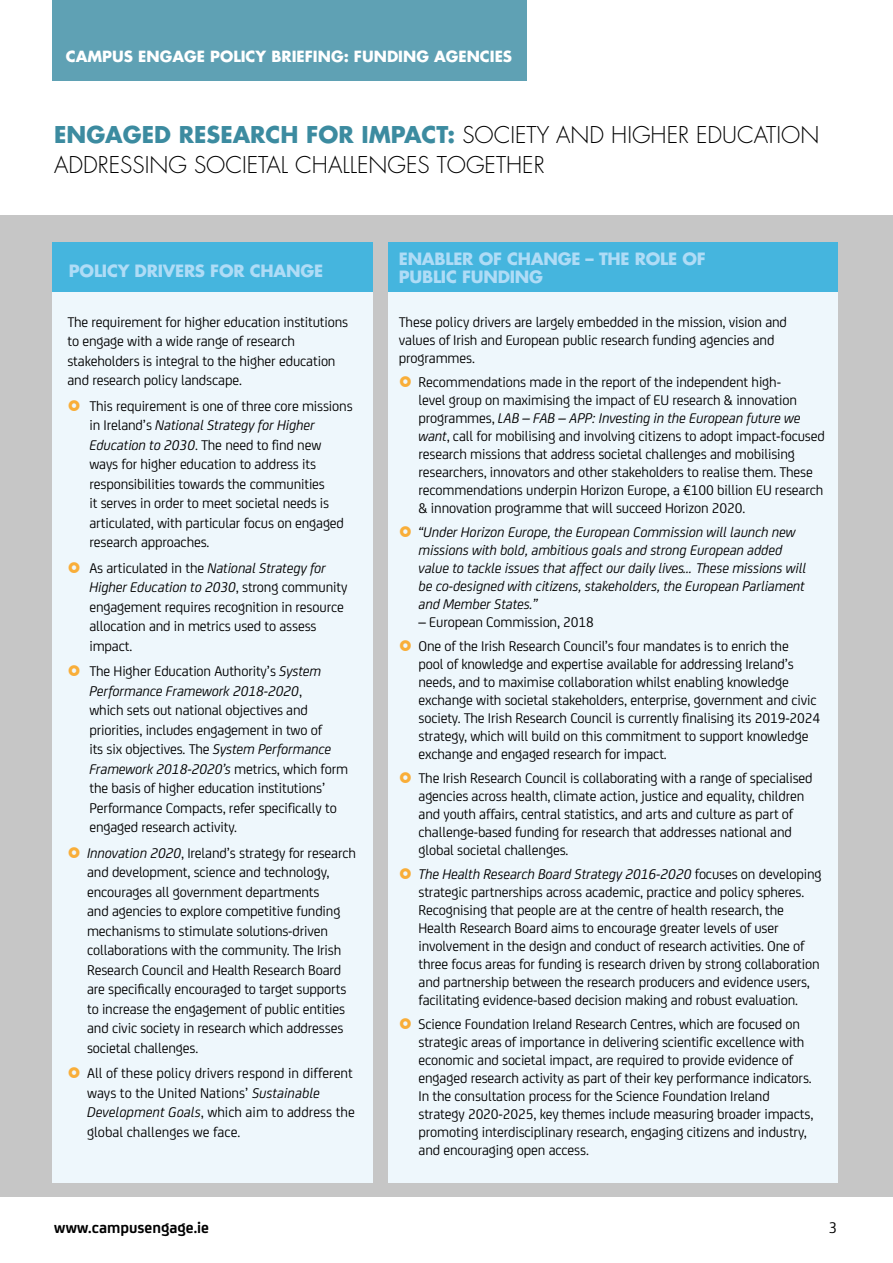
<style>
.page{position:relative;width:893px;height:1263px;background:#fff}
.page>*{position:absolute;margin:0;border:0;box-sizing:border-box;transform-origin:0 0}
.t1{font:300 22.5px/30px "Futura Std";color:#000}
.t2{font:700 16.5px/18px "Futura Std";letter-spacing:-.015em;color:#afdcf6}
.t3{font:700 16.5px "FS Joey";color:#000}
.t4{font:16.5px "FS Joey";color:#000}
.t5{font:15px/19.5px "FS Joey";letter-spacing:-.01em;color:#000}
.t6{font:italic 15px/18px "FS Joey";letter-spacing:-.01em;color:#000}
.t7{font:700 15px "Futura Std";color:#fff}
.s1{font-weight:700;color:#3c8ba0}
.s2{font-style:italic}
</style>
<div class="page">
<div style="left:0;top:215px;width:893px;height:1015px;background:#c6c6c6"></div>
<div style="left:0;top:1198px;width:893px;height:65px;background:#fff"></div>
<div style="left:52px;top:242px;width:320px;height:941px;background:#eef7fc"></div>
<div style="left:52px;top:242px;width:320px;height:50px;background:#45b5de"></div>
<div style="left:388px;top:242px;width:449px;height:941px;background:#eef7fc"></div>
<div style="left:388px;top:242px;width:449px;height:49px;background:#45b5de"></div>
<div style="left:52px;top:0;width:475px;height:80px;background:#5fa1b4"></div>
<p class="t7" style="left:66px;top:46px;width:448px">CAMPUS ENGAGE POLICY BRIEFING: FUNDING AGENCIES</p>
<h1 class="t1" style="left:54px;top:120px;width:767px"><span class="s1">ENGAGED RESEARCH FOR IMPACT:</span> SOCIETY AND HIGHER EDUCATION<br>ADDRESSING SOCIETAL CHALLENGES TOGETHER</h1>
<p class="t2" style="left:69px;top:261px;width:256px">POLICY DRIVERS FOR CHANGE</p>
<p class="t2" style="left:399px;top:249px;width:308px">ENABLER OF CHANGE – THE ROLE OF<br>PUBLIC FUNDING</p>
<p class="t5" style="left:67px;top:311px;width:282px">The requirement for higher education institutions to engage with a wide range of research stakeholders is integral to the higher education and research policy landscape.</p>
<p class="t5" style="left:89px;top:395px;width:265px">This requirement is one of three core missions in Ireland’s <span class="s2">National Strategy for Higher Education to 2030</span>. The need to find new ways for higher education to address its responsibilities towards the communities<br>it serves in order to meet societal needs is articulated, with particular focus on engaged research approaches.</p>
<p class="t5" style="left:89px;top:557px;width:259px">As articulated in the <span class="s2">National Strategy for Higher Education to 2030</span>, strong community engagement requires recognition in resource allocation and in metrics used to assess impact.</p>
<p class="t5" style="left:89px;top:661px;width:260px">The Higher Education Authority’s <span class="s2">System Performance Framework 2018-2020</span>,<br>which sets out national objectives and priorities, includes engagement in two of<br>its six objectives. The <span class="s2">System Performance Framework 2018-2020’s</span> metrics, which form the basis of higher education institutions’ Performance Compacts, refer specifically to engaged research activity.</p>
<p class="t5" style="left:87px;top:842px;width:270px"><span class="s2">Innovation 2020</span>, Ireland’s strategy for research and development, science and technology, encourages all government departments<br>and agencies to explore competitive funding mechanisms to stimulate solutions-driven collaborations with the community. The Irish Research Council and Health Research Board are specifically encouraged to target supports to increase the engagement of public entities and civic society in research which addresses societal challenges.</p>
<p class="t5" style="left:87px;top:1062px;width:269px">All of these policy drivers respond in different ways to the United Nations’ <span class="s2">Sustainable Development Goals</span>, which aim to address the global challenges we face.</p>
<p class="t5" style="left:399px;top:312px;width:390px;line-height:18px">These policy drivers are largely embedded in the mission, vision and values of Irish and European public research funding agencies and programmes.</p>
<p class="t5" style="left:419px;top:372px;width:408px;line-height:18px">Recommendations made in the report of the independent high-<br>level group on maximising the impact of EU research &amp; innovation programmes, <span class="s2">LAB – FAB – APP: Investing in the European future we want</span>, call for mobilising and involving citizens to adopt impact-focused research missions that address societal challenges and mobilising researchers, innovators and other stakeholders to realise them. These recommendations underpin Horizon Europe, a €100 billion EU research &amp; innovation programme that will succeed Horizon 2020.</p>
<p class="t6" style="left:419px;top:522px;width:389px">“Under Horizon Europe, the European Commission will launch new missions with bold, ambitious goals and strong European added value to tackle issues that affect our daily lives… These missions will be co-designed with citizens, stakeholders, the European Parliament and Member States.”</p>
<p class="t5" style="left:419px;top:609px;width:372px;line-height:24px">– European Commission, 2018<br>One of the Irish Research Council’s four mandates is to enrich the</p>
<p class="t5" style="left:419px;top:654px;width:403px;line-height:18px">pool of knowledge and expertise available for addressing Ireland’s needs, and to maximise collaboration whilst enabling knowledge exchange with societal stakeholders, enterprise, government and civic society. The Irish Research Council is currently finalising its 2019-2024 strategy, which will build on this commitment to support knowledge exchange and engaged research for impact.</p>
<p class="t5" style="left:419px;top:768px;width:396px;line-height:18px">The Irish Research Council is collaborating with a range of specialised agencies across health, climate action, justice and equality, children and youth affairs, central statistics, and arts and culture as part of challenge-based funding for research that addresses national and global societal challenges.</p>
<p class="t5" style="left:419px;top:864px;width:404px;line-height:18px"><span class="s2">The Health Research Board Strategy 2016-2020</span> focuses on developing strategic partnerships across academic, practice and policy spheres.<br>Recognising that people are at the centre of health research, the Health Research Board aims to encourage greater levels of user involvement in the design and conduct of research activities. One of three focus areas for funding is research driven by strong collaboration and partnership between the research producers and evidence users, facilitating evidence-based decision making and robust evaluation.</p>
<p class="t5" style="left:419px;top:1014px;width:396px;line-height:18px">Science Foundation Ireland Research Centres, which are focused on strategic areas of importance in delivering scientific excellence with economic and societal impact, are required to provide evidence of engaged research activity as part of their key performance indicators.<br>In the consultation process for the Science Foundation Ireland strategy 2020-2025, key themes include measuring broader impacts, promoting interdisciplinary research, engaging citizens and industry, and encouraging open access.</p>
<p class="t3" style="left:54px;top:1215px;width:156px">www.campusengage.ie</p>
<p class="t4" style="left:828px;top:1215px;width:10px">3</p>
</div>
